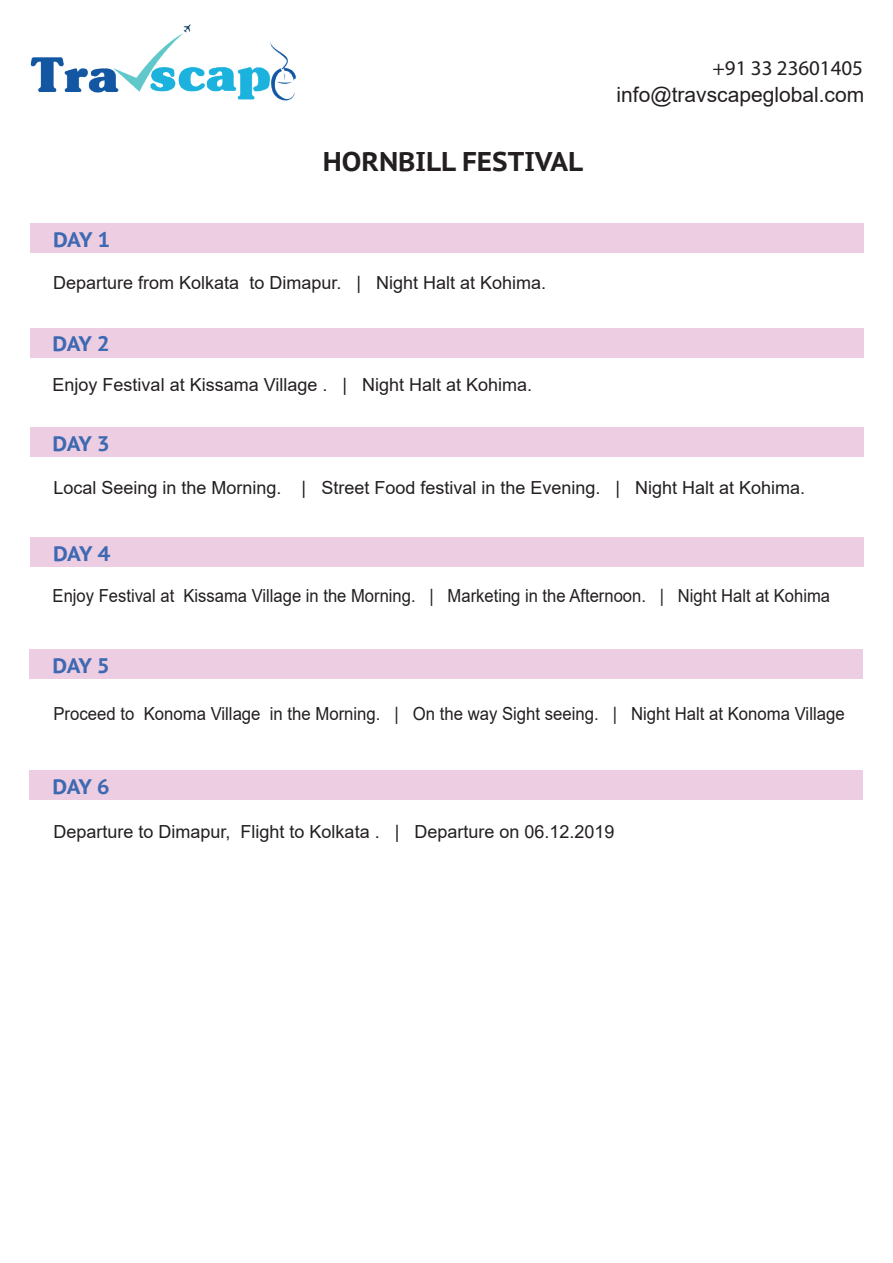
<style>
.page{position:relative;width:893px;height:1263px;background:#fff}
.page>*{position:absolute;margin:0;border:0;box-sizing:border-box;transform-origin:0 0}
.t1{font:700 27px "PT Sans Caption";color:#231f20}
.t2{font:700 21px "PT Sans Caption";letter-spacing:-.065em;color:#3d69b2}
.t3{font:21px "Arial";color:#231f20}
.t4{font:21px "Myriad Pro";color:#231f20}
.t5{font:18px "Arial";color:#231f20}
.t6{font:18px "Arial";color:#231f20;scale:.92 1}
.t7{font:18px "Arial";color:#231f20;scale:.93 1}
</style>
<div class="page">
<img style="left:31px;top:24px;width:264px;height:77px">
<div style="left:31px;top:224px;width:833px;height:28px;background:#edcde1"></div>
<div style="left:30px;top:328px;width:833px;height:29px;background:#edcde1"></div>
<div style="left:30px;top:428px;width:833px;height:28px;background:#edcde1"></div>
<div style="left:31px;top:538px;width:833px;height:29px;background:#edcde1"></div>
<div style="left:30px;top:650px;width:833px;height:29px;background:#edcde1"></div>
<div style="left:30px;top:771px;width:833px;height:29px;background:#edcde1"></div>
<p class="t4" style="left:712px;top:55px;width:152px">+91 33 23601405</p>
<p class="t2" style="left:53px;top:225px;width:58px">DAY 1</p>
<h1 class="t1" style="left:323px;top:144px;width:262px">HORNBILL FESTIVAL</h1>
<p class="t5" style="left:53px;top:270px;width:494px">Departure from Kolkata to Dimapur. | Night Halt at Kohima.</p>
<p class="t2" style="left:53px;top:330px;width:58px">DAY 2</p>
<p class="t5" style="left:53px;top:372px;width:481px">Enjoy Festival at Kissama Village . | Night Halt at Kohima.</p>
<p class="t2" style="left:53px;top:429px;width:58px">DAY 3</p>
<p class="t3" style="left:616px;top:80px;width:249px">info@travscapeglobal.com</p>
<p class="t5" style="left:54px;top:475px;width:753px">Local Seeing in the Morning. | Street Food festival in the Evening. | Night Halt at Kohima.</p>
<p class="t2" style="left:53px;top:540px;width:58px">DAY 4</p>
<p class="t6" style="left:53px;top:584px;width:847px">Enjoy Festival at Kissama Village in the Morning. | Marketing in the Afternoon. | Night Halt at Kohima</p>
<p class="t2" style="left:53px;top:652px;width:58px">DAY 5</p>
<p class="t7" style="left:54px;top:701px;width:852px">Proceed to Konoma Village in the Morning. | On the way Sight seeing. | Night Halt at Konoma Village</p>
<p class="t2" style="left:53px;top:773px;width:58px">DAY 6</p>
<p class="t5" style="left:54px;top:819px;width:562px">Departure to Dimapur, Flight to Kolkata . | Departure on 06.12.2019</p>
</div>
